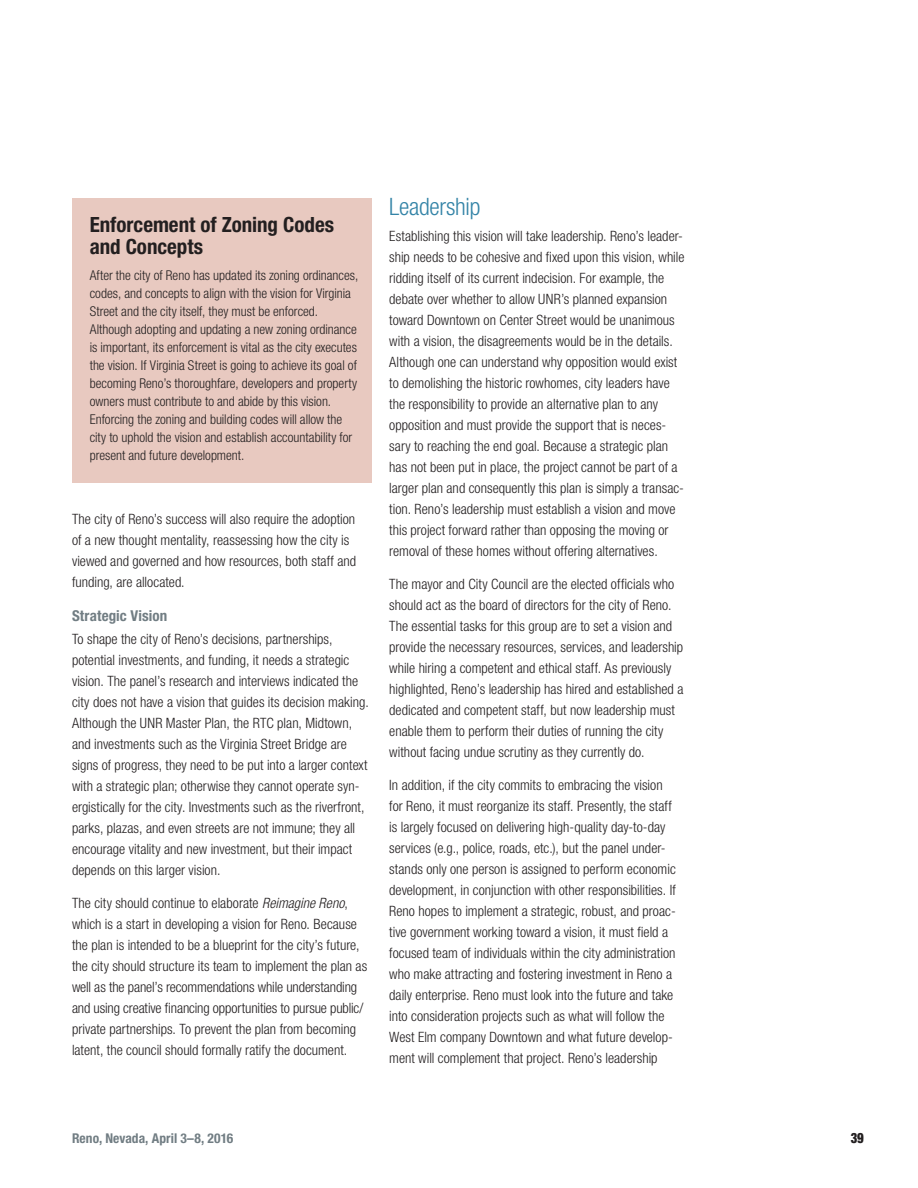
<style>
.page{position:relative;width:918px;height:1188px;background:#fff}
.page>*{position:absolute;margin:0;border:0;box-sizing:border-box;transform-origin:0 0}
.head_2{font:300 condensed 24px "Helvetica Neue LT Std";letter-spacing:-.01em;color:#3484a7}
.Sidebar_Head_-_Muse{font:700 condensed 21px/22.5px "Helvetica Neue LT Std";color:#231f20}
.head_3{font:700 condensed 15px "Helvetica Neue LT Std";letter-spacing:.005em;color:#717d83}
.BODY_TXT{font:300 condensed 14.25px/21px "Helvetica Neue LT Std";color:#231f20}
.t1{font:900 condensed 14.25px "Helvetica Neue LT Std";color:#231f20;scale:.9 1}
.Sidebar_Text_-_Muse{font:300 condensed 13.5px/18px "Helvetica Neue LT Std";color:#231f20}
.t2{font:700 condensed 13.5px "Helvetica Neue LT Std";letter-spacing:.005em;color:#717d83}
.s1{font-style:italic}
</style>
<div class="page">
<div style="left:72px;top:198px;width:299px;height:284px;background:#e8c9c0"></div>
<p class="Sidebar_Head_-_Muse" style="left:90px;top:213px;width:246px">Enforcement of Zoning Codes and Concepts</p>
<p class="Sidebar_Text_-_Muse" style="left:90px;top:266px;width:270px">After the city of Reno has updated its zoning ordinances, codes, and concepts to align with the vision for Virginia Street and the city itself, they must be enforced.<br>Although adopting and updating a new zoning ordinance is important, its enforcement is vital as the city executes the vision. If Virginia Street is going to achieve its goal of becoming Reno’s thoroughfare, developers and property owners must contribute to and abide by this vision.<br>Enforcing the zoning and building codes will allow the city to uphold the vision and establish accountability for present and future development.</p>
<p class="BODY_TXT" style="left:72px;top:508px;width:286px">The city of Reno’s success will also require the adoption of a new thought mentality, reassessing how the city is viewed and governed and how resources, both staff and funding, are allocated.</p>
<p class="head_3" style="left:72px;top:607px;width:97px">Strategic Vision</p>
<p class="BODY_TXT" style="left:72px;top:628px;width:298px">To shape the city of Reno’s decisions, partnerships, potential investments, and funding, it needs a strategic vision. The panel’s research and interviews indicated the city does not have a vision that guides its decision making.<br>Although the UNR Master Plan, the RTC plan, Midtown, and investments such as the Virginia Street Bridge are signs of progress, they need to be put into a larger context with a strategic plan; otherwise they cannot operate syn&shy;ergistically for the city. Investments such as the riverfront, parks, plazas, and even streets are not immune; they all encourage vitality and new investment, but their impact depends on this larger vision.</p>
<p class="BODY_TXT" style="left:72px;top:892px;width:297px">The city should continue to elaborate <span class="s1">Reimagine Reno</span>, which is a start in developing a vision for Reno. Because the plan is intended to be a blueprint for the city’s future, the city should structure its team to implement the plan as well as the panel’s recommendations while understanding and using creative financing opportunities to pursue public/ private partnerships. To prevent the plan from becoming latent, the council should formally ratify the document.</p>
<p class="head_2" style="left:389px;top:193px;width:93px">Leadership</p>
<p class="BODY_TXT" style="left:389px;top:225px;width:297px">Establishing this vision will take leadership. Reno’s leader&shy;ship needs to be cohesive and fixed upon this vision, while ridding itself of its current indecision. For example, the debate over whether to allow UNR’s planned expansion toward Downtown on Center Street would be unanimous with a vision, the disagreements would be in the details.<br>Although one can understand why opposition would exist to demolishing the historic rowhomes, city leaders have the responsibility to provide an alternative plan to any opposition and must provide the support that is neces&shy;sary to reaching the end goal. Because a strategic plan has not been put in place, the project cannot be part of a larger plan and consequently this plan is simply a transac&shy;tion. Reno’s leadership must establish a vision and move this project forward rather than opposing the moving or removal of these homes without offering alternatives.</p>
<p class="BODY_TXT" style="left:389px;top:573px;width:296px">The mayor and City Council are the elected officials who should act as the board of directors for the city of Reno.<br>The essential tasks for this group are to set a vision and provide the necessary resources, services, and leadership while hiring a competent and ethical staff. As previously highlighted, Reno’s leadership has hired and established a dedicated and competent staff, but now leadership must enable them to perform their duties of running the city without facing undue scrutiny as they currently do.</p>
<p class="BODY_TXT" style="left:389px;top:774px;width:288px">In addition, if the city commits to embracing the vision for Reno, it must reorganize its staff. Presently, the staff is largely focused on delivering high-quality day-to-day services (e.g., police, roads, etc.), but the panel under&shy;stands only one person is assigned to perform economic development, in conjunction with other responsibilities. If Reno hopes to implement a strategic, robust, and proac&shy;tive government working toward a vision, it must field a focused team of individuals within the city administration who make attracting and fostering investment in Reno a daily enterprise. Reno must look into the future and take into consideration projects such as what will follow the West Elm company Downtown and what future develop&shy;ment will complement that project. Reno’s leadership</p>
<p class="t2" style="left:72px;top:1130px;width:163px">Reno, Nevada, April 3–8, 2016</p>
<p class="t1" style="left:851px;top:1129px;width:16px">39</p>
</div>
